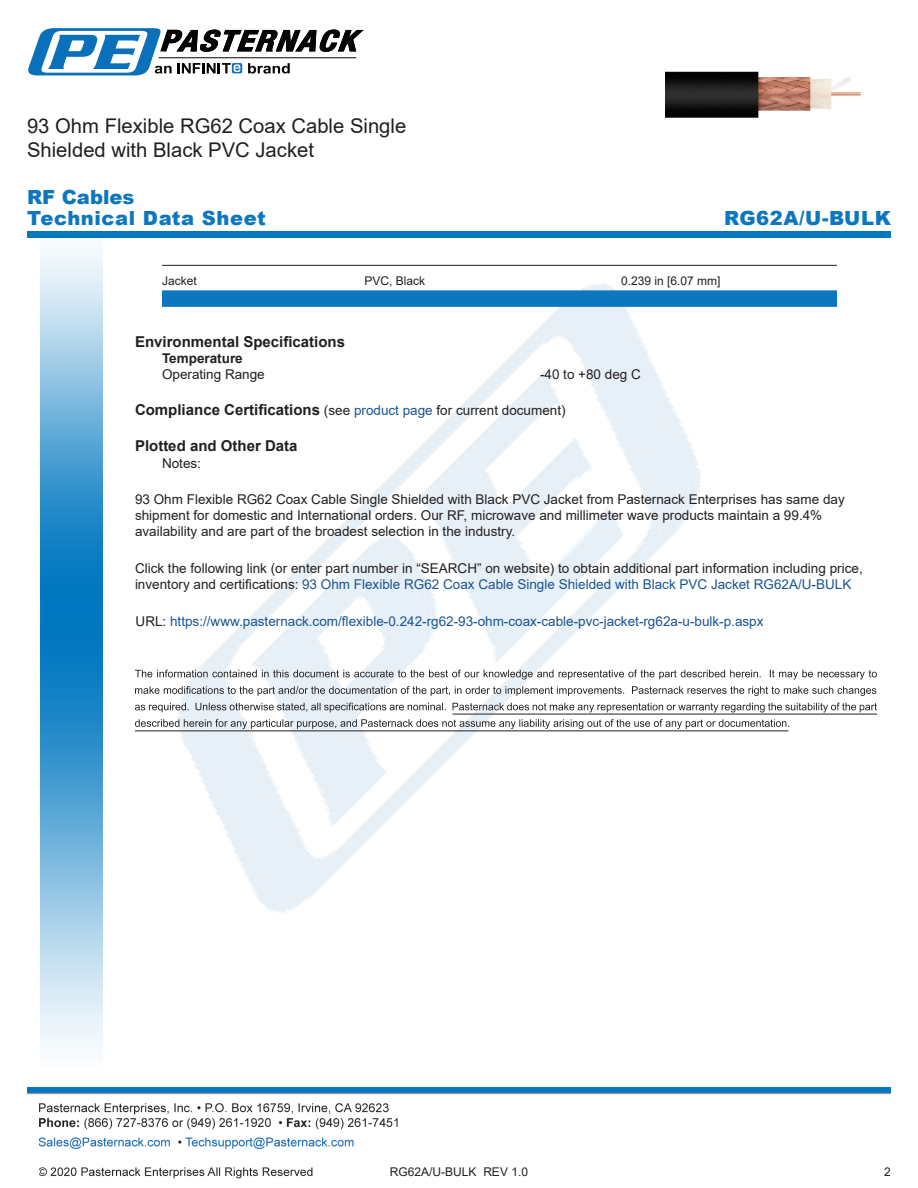
<style>
.page{position:relative;width:918px;height:1188px;background:#fff}
.page>*{position:absolute;margin:0;border:0;box-sizing:border-box;transform-origin:0 0}
.Web_Description_Para{font:20.25px/24.3px "Arial";color:#231f20}
.t1{font:900 19.5px "Arial";letter-spacing:.03em;color:#0c77be}
.t2{font:900 19.5px "Arial";color:#0c77be}
.Head1_for_Compliance{font:700 15px "Arial";color:#231f20}
.Head1{font:700 15px "Arial";color:#231f20}
.Web_Description_Para-2{font:13.5px/16.2px "Arial";color:#231f20}
.Web_Description_Para-3{font:13.5px "Arial";color:#1a5392}
.Specs_Para{font:13.5px "Arial";color:#231f20}
.Head2_after_Head1{font:700 13.5px "Arial";color:#231f20}
.Table_Body_Construct{font:12px "Arial";color:#231f20}
.s1{font-weight:400;font-size:13.5px}
.s2{font-weight:400;font-size:13.5px;color:#1a5392}
.s3{color:#1a5392}
.s4{color:#231f20}
</style>
<div class="page">
<img style="left:39px;top:1103px;width:359px;height:76px">
<img style="left:102px;top:248px;width:719px;height:722px">
<img style="left:40px;top:237px;width:62px;height:811px">
<img style="left:27px;top:1088px;width:864px;height:7px">
<div style="left:27px;top:231px;width:864px;height:6px;background:#0177c0"></div>
<svg style="left:28px;top:28px;width:336px;height:47px"></svg>
<hr style="left:162px;top:265px;width:675px;height:1px;background:#231f20">
<div style="left:162px;top:290px;width:675px;height:17px;background:#0c77be"></div>
<svg style="left:135px;top:670px;width:742px;height:9px"></svg>
<svg style="left:135px;top:686px;width:741px;height:10px"></svg>
<svg style="left:135px;top:703px;width:742px;height:9px"></svg>
<svg style="left:135px;top:719px;width:654px;height:10px"></svg>
<hr style="left:453px;top:714px;width:424px;height:1px;background:#231f20">
<hr style="left:135px;top:731px;width:653px;height:1px;background:#231f20">
<img style="left:666px;top:71px;width:195px;height:47px">
<h1 class="Web_Description_Para" style="left:27px;top:114px;width:381px">93 Ohm Flexible RG62 Coax Cable Single<br>Shielded with Black PVC Jacket</h1>
<p class="t2" style="left:27px;top:183px;width:109px">RF Cables</p>
<p class="t1" style="left:27px;top:204px;width:240px">Technical Data Sheet</p>
<p class="t1" style="left:724px;top:203px;width:168px">RG62A/U-BULK</p>
<p class="Table_Body_Construct" style="left:162px;top:272px;width:36px">Jacket</p>
<p class="Table_Body_Construct" style="left:364px;top:272px;width:62px">PVC, Black</p>
<p class="Table_Body_Construct" style="left:621px;top:272px;width:101px">0.239 in [6.07 mm]</p>
<p class="Head1" style="left:135px;top:331px;width:212px">Environmental Specifications</p>
<p class="Head2_after_Head1" style="left:162px;top:349px;width:82px">Temperature</p>
<p class="Specs_Para" style="left:162px;top:365px;width:104px">Operating Range</p>
<p class="Specs_Para" style="left:540px;top:365px;width:102px">-40 to +80 deg C</p>
<p class="Head1_for_Compliance" style="left:135px;top:400px;width:432px">Compliance Certifications <span class="s1">(see</span> <span class="s2">product page</span> <span class="s1">for current document)</span></p>
<p class="Head1_for_Compliance" style="left:135px;top:436px;width:164px">Plotted and Other Data</p>
<p class="Specs_Para" style="left:162px;top:454px;width:41px">Notes:</p>
<h1 class="Web_Description_Para-2" style="left:135px;top:491px;width:711px">93 Ohm Flexible RG62 Coax Cable Single Shielded with Black PVC Jacket from Pasternack Enterprises has same day shipment for domestic and International orders. Our RF, microwave and millimeter wave products maintain a 99.4% availability and are part of the broadest selection in the industry.</h1>
<h1 class="Web_Description_Para-2" style="left:135px;top:560px;width:729px">Click the following link (or enter part number in “SEARCH” on website) to obtain additional part information including price, inventory and certifications: <span class="s3">93 Ohm Flexible RG62 Coax Cable Single Shielded with Black PVC Jacket RG62A/U-BULK</span></h1>
<h1 class="Web_Description_Para-3" style="left:136px;top:611px;width:629px"><span class="s4">URL:</span> https://www.pasternack.com/flexible-0.242-rg62-93-ohm-coax-cable-pvc-jacket-rg62a-u-bulk-p.aspx</h1>
<p class="Table_Body_Construct" style="left:390px;top:1163px;width:140px">RG62A/U-BULK REV 1.0</p>
<p class="Table_Body_Construct" style="left:884px;top:1163px;width:8px">2</p>
</div>
